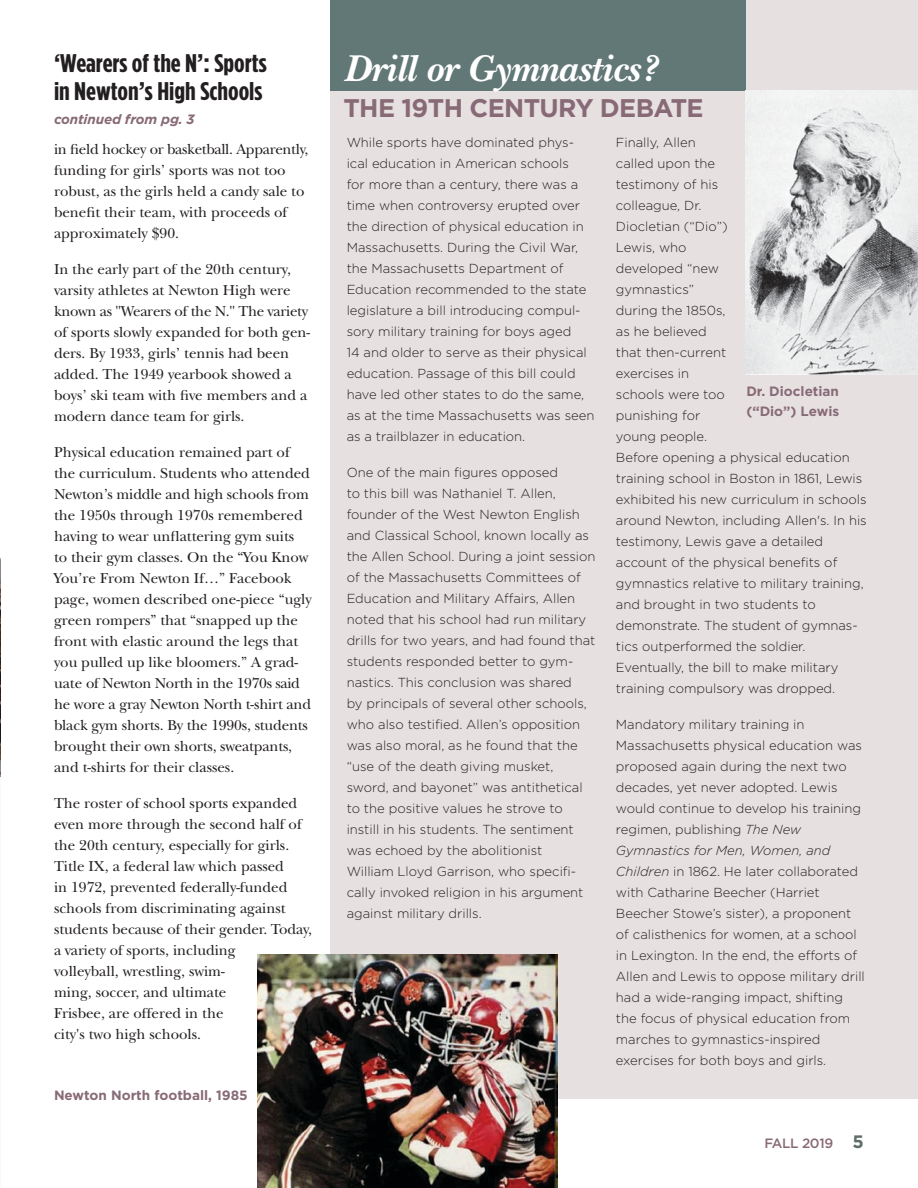
<style>
.page{position:relative;width:918px;height:1188px;background:#fff}
.page>*{position:absolute;margin:0;border:0;box-sizing:border-box;transform-origin:0 0}
.B-head{font:italic 700 39px "New Baskerville Std";letter-spacing:-.01em;color:#fff}
.Chead{font:700 25.5px/28.5px "Gotham Condensed";color:#231f20;scale:1.1 1}
.A-head{font:700 25.5px "Gotham";letter-spacing:-.025em;color:#886a77}
.text{font:15px/21px "New Baskerville Std";color:#231f20}
.t1{font:700 13.5px/19.5px "Gotham";color:#886a77}
.Chead-2{font:italic 700 13.5px "Gotham";letter-spacing:-.01em;color:#886a77}
.t2{font:500 13.5px "Gotham";letter-spacing:-.025em;color:#886a77}
.text-Gotham{font:300 13.05px/21px "Gotham";color:#231f20}
.s1{font-style:italic}
.s2{font-weight:700;font-size:18px;color:#5f6e66}
</style>
<div class="page">
<div style="left:331px;top:0;width:587px;height:1098px;background:#e6e0e1"></div>
<div style="left:331px;top:0;width:415px;height:91px;background:#617876"></div>
<img style="left:257px;top:955px;width:301px;height:233px">
<img style="left:0;top:559px;width:1px;height:218px">
<img style="left:746px;top:91px;width:172px;height:284px">
<p class="Chead" style="left:54px;top:48px;width:195px">‘Wearers of the N’: Sports in Newton’s High Schools</p>
<p class="Chead-2" style="left:54px;top:111px;width:142px">continued from pg. 3</p>
<p class="text" style="left:54px;top:139px;width:256px">in field hockey or basketball. Apparently, funding for girls’ sports was not too robust, as the girls held a candy sale to benefit their team, with proceeds of approximately $90.</p>
<p class="text" style="left:54px;top:259px;width:258px">In the early part of the 20th century, varsity athletes at Newton High were known as "Wearers of the N." The variety of sports slowly expanded for both gen&shy;ders. By 1933, girls’ tennis had been added. The 1949 yearbook showed a boys’ ski team with five members and a modern dance team for girls.</p>
<p class="text" style="left:54px;top:442px;width:259px">Physical education remained part of the curriculum. Students who attended Newton’s middle and high schools from the 1950s through 1970s remembered having to wear unflattering gym suits<br>to their gym classes. On the “You Know You’re From Newton If…” Facebook page, women described one-piece “ugly green rompers” that “snapped up the front with elastic around the legs that you pulled up like bloomers.” A grad&shy;uate of Newton North in the 1970s said he wore a gray Newton North t-shirt and black gym shorts. By the 1990s, students brought their own shorts, sweatpants, and t-shirts for their classes.</p>
<p class="text" style="left:54px;top:793px;width:260px">The roster of school sports expanded even more through the second half of the 20th century, especially for girls.<br>Title IX, a federal law which passed<br>in 1972, prevented federally-funded schools from discriminating against students because of their gender. Today, a variety of sports, including<br>volleyball, wrestling, swim-<br>ming, soccer, and ultimate<br>Frisbee, are offered in the<br>city's two high schools.</p>
<p class="t1" style="left:54px;top:1085px;width:195px">Newton North football, 1985</p>
<p class="B-head" style="left:343px;top:46px;width:315px">Drill or Gymnastics?</p>
<p class="A-head" style="left:343px;top:91px;width:362px">THE 19TH CENTURY DEBATE</p>
<p class="text-Gotham" style="left:347px;top:131px;width:249px">While sports have dominated phys&shy;ical education in American schools<br>for more than a century, there was a time when controversy erupted over the direction of physical education in Massachusetts. During the Civil War, the Massachusetts Department of Education recommended to the state legislature a bill introducing compul&shy;sory military training for boys aged<br>14 and older to serve as their physical education. Passage of this bill could have led other states to do the same, as at the time Massachusetts was seen as a trailblazer in education.</p>
<p class="text-Gotham" style="left:347px;top:461px;width:250px">One of the main figures opposed<br>to this bill was Nathaniel T. Allen, founder of the West Newton English and Classical School, known locally as the Allen School. During a joint session of the Massachusetts Committees of Education and Military Affairs, Allen noted that his school had run military drills for two years, and had found that students responded better to gym&shy;nastics. This conclusion was shared<br>by principals of several other schools, who also testified. Allen’s opposition was also moral, as he found that the “use of the death giving musket, sword, and bayonet” was antithetical to the positive values he strove to instill in his students. The sentiment was echoed by the abolitionist<br>William Lloyd Garrison, who specifi&shy;cally invoked religion in his argument against military drills.</p>
<p class="text-Gotham" style="left:616px;top:131px;width:252px">Finally, Allen<br>called upon the<br>testimony of his<br>colleague, Dr.<br>Diocletian (“Dio”)<br>Lewis, who<br>developed “new<br>gymnastics”<br>during the 1850s,<br>as he believed<br>that then-current<br>exercises in<br>schools were too<br>punishing for<br>young people.<br>Before opening a physical education training school in Boston in 1861, Lewis exhibited his new curriculum in schools around Newton, including Allen's. In his testimony, Lewis gave a detailed account of the physical benefits of gymnastics relative to military training, and brought in two students to demonstrate. The student of gymnas&shy;tics outperformed the soldier.<br>Eventually, the bill to make military training compulsory was dropped.</p>
<p class="text-Gotham" style="left:616px;top:713px;width:250px">Mandatory military training in Massachusetts physical education was proposed again during the next two decades, yet never adopted. Lewis would continue to develop his training regimen, publishing <span class="s1">The New Gymnastics for Men, Women, and Children</span> in 1862. He later collaborated with Catharine Beecher (Harriet Beecher Stowe’s sister), a proponent of calisthenics for women, at a school in Lexington. In the end, the efforts of Allen and Lewis to oppose military drill had a wide-ranging impact, shifting the focus of physical education from marches to gymnastics-inspired exercises for both boys and girls.</p>
<p class="t1" style="left:746px;top:382px;width:94px">Dr. Diocletian (“Dio”) Lewis</p>
<p class="t2" style="left:765px;top:1135px;width:101px">FALL 2019 <span class="s2">5</span></p>
</div>
